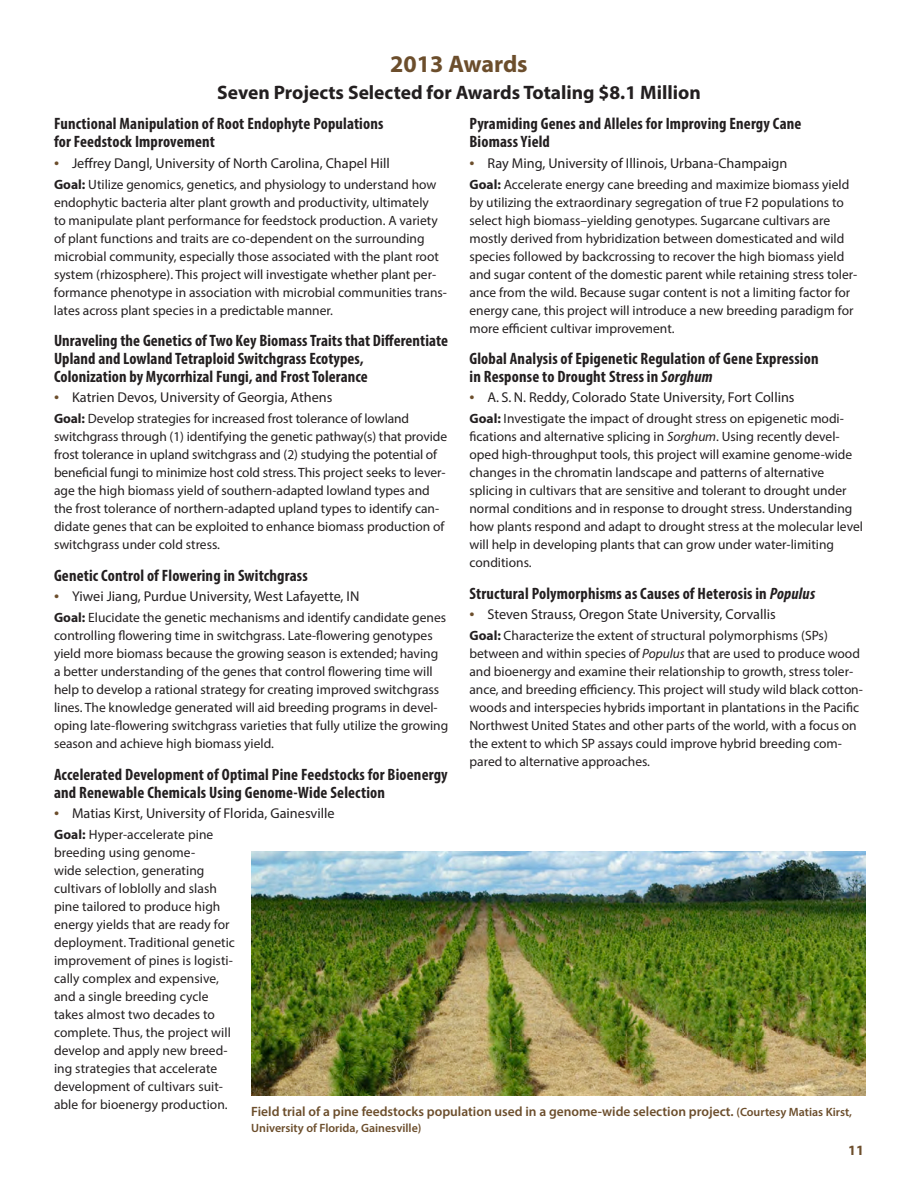
<style>
.page{position:relative;width:918px;height:1188px;background:#fff}
.page>*{position:absolute;margin:0;border:0;box-sizing:border-box;transform-origin:0 0}
.past_year_award_titl{font:700 24px "Myriad Pro";color:#6c4e2c}
.past_year_award_titl-2{font:700 19.5px "Myriad Pro";color:#231f20}
.past_year_subhead{font:700 condensed 16.5px/18px "Myriad Pro";letter-spacing:.01em;color:#231f20}
.t1{font:14.25px "Myriad Pro";color:#231f20}
.t2{font:700 14.25px "Myriad Pro";color:#6c4e2c}
.past_year_body_text{font:13.5px/18px "Myriad Pro";color:#231f20}
.t3{font:600 13.5px "Myriad Pro";color:#6c4e2c}
.t4{font:600 12px "Myriad Pro";color:#6c4e2c}
.s1{font-size:18px;color:#6c4e2c}
.s2{font-weight:700}
.s3{font-style:italic}
.s4{font-size:12px}
</style>
<div class="page">
<img style="left:251px;top:851px;width:614px;height:244px">
<p class="past_year_award_titl" style="left:390px;top:48px;width:139px">2013 Awards</p>
<p class="past_year_award_titl-2" style="left:217px;top:80px;width:485px">Seven Projects Selected for Awards Totaling $8.1 Million</p>
<p class="past_year_subhead" style="left:54px;top:115px;width:331px">Functional Manipulation of Root Endophyte Populations for Feedstock Improvement</p>
<p class="t1" style="left:54px;top:154px;width:337px"><span class="s1">•</span> Jeffrey Dangl, University of North Carolina, Chapel Hill</p>
<p class="past_year_body_text" style="left:54px;top:175px;width:395px"><span class="s2">Goal:</span> Utilize genomics, genetics, and physiology to understand how endophytic bacteria alter plant growth and productivity, ultimately<br>to manipulate plant performance for feedstock production. A variety of plant functions and traits are co-dependent on the surrounding microbial community, especially those associated with the plant root system (rhizosphere). This project will investigate whether plant per&shy;formance phenotype in association with microbial communities trans&shy;lates across plant species in a predictable manner.</p>
<p class="past_year_subhead" style="left:54px;top:331px;width:396px">Unraveling the Genetics of Two Key Biomass Traits that Differentiate<br>Upland and Lowland Tetraploid Switchgrass Ecotypes,<br>Colonization by Mycorrhizal Fungi, and Frost Tolerance</p>
<p class="t1" style="left:54px;top:389px;width:280px"><span class="s1">•</span> Katrien Devos, University of Georgia, Athens</p>
<p class="past_year_body_text" style="left:54px;top:410px;width:395px"><span class="s2">Goal:</span> Develop strategies for increased frost tolerance of lowland switchgrass through (1) identifying the genetic pathway(s) that provide frost tolerance in upland switchgrass and (2) studying the potential of beneficial fungi to minimize host cold stress. This project seeks to lever&shy;age the high biomass yield of southern-adapted lowland types and the frost tolerance of northern-adapted upland types to identify can&shy;didate genes that can be exploited to enhance biomass production of switchgrass under cold stress.</p>
<p class="past_year_subhead" style="left:54px;top:566px;width:255px">Genetic Control of Flowering in Switchgrass</p>
<p class="t1" style="left:54px;top:588px;width:307px"><span class="s1">•</span> Yiwei Jiang, Purdue University, West Lafayette, IN</p>
<p class="past_year_body_text" style="left:54px;top:608px;width:396px"><span class="s2">Goal:</span> Elucidate the genetic mechanisms and identify candidate genes controlling flowering time in switchgrass. Late-flowering genotypes yield more biomass because the growing season is extended; having<br>a better understanding of the genes that control flowering time will help to develop a rational strategy for creating improved switchgrass lines. The knowledge generated will aid breeding programs in devel&shy;oping late-flowering switchgrass varieties that fully utilize the growing season and achieve high biomass yield.</p>
<p class="past_year_subhead" style="left:54px;top:765px;width:395px">Accelerated Development of Optimal Pine Feedstocks for Bioenergy and Renewable Chemicals Using Genome-Wide Selection</p>
<p class="t1" style="left:54px;top:804px;width:282px"><span class="s1">•</span> Matias Kirst, University of Florida, Gainesville</p>
<p class="past_year_body_text" style="left:54px;top:825px;width:182px"><span class="s2">Goal:</span> Hyper-accelerate pine breeding using genome-<br>wide selection, generating cultivars of loblolly and slash pine tailored to produce high energy yields that are ready for deployment. Traditional genetic improvement of pines is logisti&shy;cally complex and expensive, and a single breeding cycle takes almost two decades to complete. Thus, the project will develop and apply new breed&shy;ing strategies that accelerate development of cultivars suit&shy;able for bioenergy production.</p>
<p class="past_year_subhead" style="left:470px;top:115px;width:333px">Pyramiding Genes and Alleles for Improving Energy Cane<br>Biomass Yield</p>
<p class="t1" style="left:470px;top:154px;width:319px"><span class="s1">•</span> Ray Ming, University of Illinois, Urbana-Champaign</p>
<p class="past_year_body_text" style="left:470px;top:175px;width:389px"><span class="s2">Goal:</span> Accelerate energy cane breeding and maximize biomass yield by utilizing the extraordinary segregation of true F2 populations to select high biomass–yielding genotypes. Sugarcane cultivars are mostly derived from hybridization between domesticated and wild species followed by backcrossing to recover the high biomass yield and sugar content of the domestic parent while retaining stress toler&shy;ance from the wild. Because sugar content is not a limiting factor for energy cane, this project will introduce a new breeding paradigm for more efficient cultivar improvement.</p>
<p class="past_year_subhead" style="left:470px;top:349px;width:351px">Global Analysis of Epigenetic Regulation of Gene Expression in Response to Drought Stress in <span class="s3">Sorghum</span></p>
<p class="t1" style="left:470px;top:389px;width:327px"><span class="s1">•</span> A. S. N. Reddy, Colorado State University, Fort Collins</p>
<p class="past_year_body_text" style="left:470px;top:410px;width:395px"><span class="s2">Goal:</span> Investigate the impact of drought stress on epigenetic modi&shy;fications and alternative splicing in <span class="s3">Sorghum</span>. Using recently devel&shy;oped high-throughput tools, this project will examine genome-wide changes in the chromatin landscape and patterns of alternative splicing in cultivars that are sensitive and tolerant to drought under normal conditions and in response to drought stress. Understanding how plants respond and adapt to drought stress at the molecular level will help in developing plants that can grow under water-limiting conditions.</p>
<p class="past_year_subhead" style="left:470px;top:584px;width:347px">Structural Polymorphisms as Causes of Heterosis in <span class="s3">Populus</span></p>
<p class="t1" style="left:470px;top:606px;width:308px"><span class="s1">•</span> Steven Strauss, Oregon State University, Corvallis</p>
<p class="past_year_body_text" style="left:470px;top:626px;width:395px"><span class="s2">Goal:</span> Characterize the extent of structural polymorphisms (SPs) between and within species of <span class="s3">Populus</span> that are used to produce wood and bioenergy and examine their relationship to growth, stress toler&shy;ance, and breeding efficiency. This project will study wild black cotton&shy;woods and interspecies hybrids important in plantations in the Pacific Northwest United States and other parts of the world, with a focus on the extent to which SP assays could improve hybrid breeding com&shy;pared to alternative approaches.</p>
<p class="t3" style="left:251px;top:1103px;width:602px">Field trial of a pine feedstocks population used in a genome-wide selection project. <span class="s4">(Courtesy Matias Kirst,</span></p>
<p class="t4" style="left:251px;top:1120px;width:172px">University of Florida, Gainesville)</p>
<p class="t2" style="left:848px;top:1141px;width:17px">11</p>
</div>
